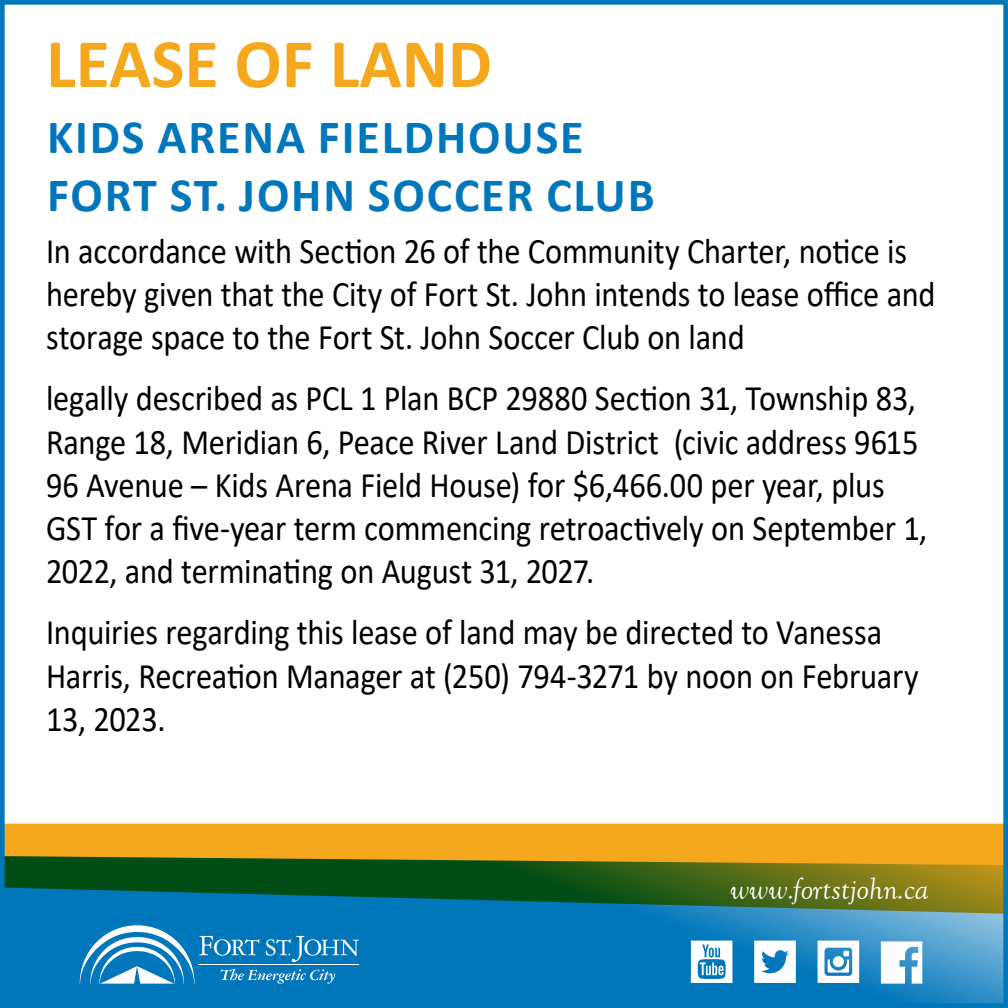
<style>
.page{position:relative;width:1008px;height:1008px;background:#fff}
.page>*{position:absolute;margin:0;border:0;box-sizing:border-box;transform-origin:0 0}
.t1{font:700 70px "Calibri";color:#f5a81d}
.t2{font:700 48px/57.6px "Calibri";letter-spacing:.04em;color:#0076bb}
.t3{font:36px/43.2px "Calibri";letter-spacing:-.01em;color:#000;scale:.9 1}
.t4{font:italic 31.4px "Goudy Old Style T";color:#fff}
</style>
<div class="page">
<div style="left:6px;top:824px;width:996px;height:32px;background:#f5a81d"></div>
<svg style="left:6px;top:856px;width:996px;height:146px;background:#207481"></svg>
<svg style="left:691px;top:941px;width:41px;height:42px"></svg>
<svg style="left:818px;top:941px;width:41px;height:42px"></svg>
<svg style="left:754px;top:941px;width:42px;height:42px"></svg>
<svg style="left:881px;top:941px;width:41px;height:43px"></svg>
<svg style="left:80px;top:925px;width:279px;height:59px;background:#3492c8"></svg>
<div style="left:0;top:0;width:1008px;height:1008px;border:5px solid #0076bb"></div>
<h1 class="t1" style="left:46px;top:14px;width:447px">LEASE OF LAND</h1>
<h2 class="t2" style="left:47px;top:108px;width:609px">KIDS ARENA FIELDHOUSE<br>FORT ST. JOHN SOCCER CLUB</h2>
<p class="t3" style="left:46px;top:228px;width:990px">In accordance with Section 26 of the Community Charter, notice is hereby given that the City of Fort St. John intends to lease office and storage space to the Fort St. John Soccer Club on land</p>
<p class="t3" style="left:46px;top:376px;width:981px">legally described as PCL 1 Plan BCP 29880 Section 31, Township 83, Range 18, Meridian 6, Peace River Land District (civic address 9615<br>96 Avenue – Kids Arena Field House) for $6,466.00 per year, plus GST for a five-year term commencing retroactively on September 1, 2022, and terminating on August 31, 2027.</p>
<p class="t3" style="left:46px;top:610px;width:971px">Inquiries regarding this lease of land may be directed to Vanessa<br>Harris, Recreation Manager at (250) 794-3271 by noon on February<br>13, 2023.</p>
<p class="t4" style="left:730px;top:872px;width:200px">www.fortstjohn.ca</p>
</div>
